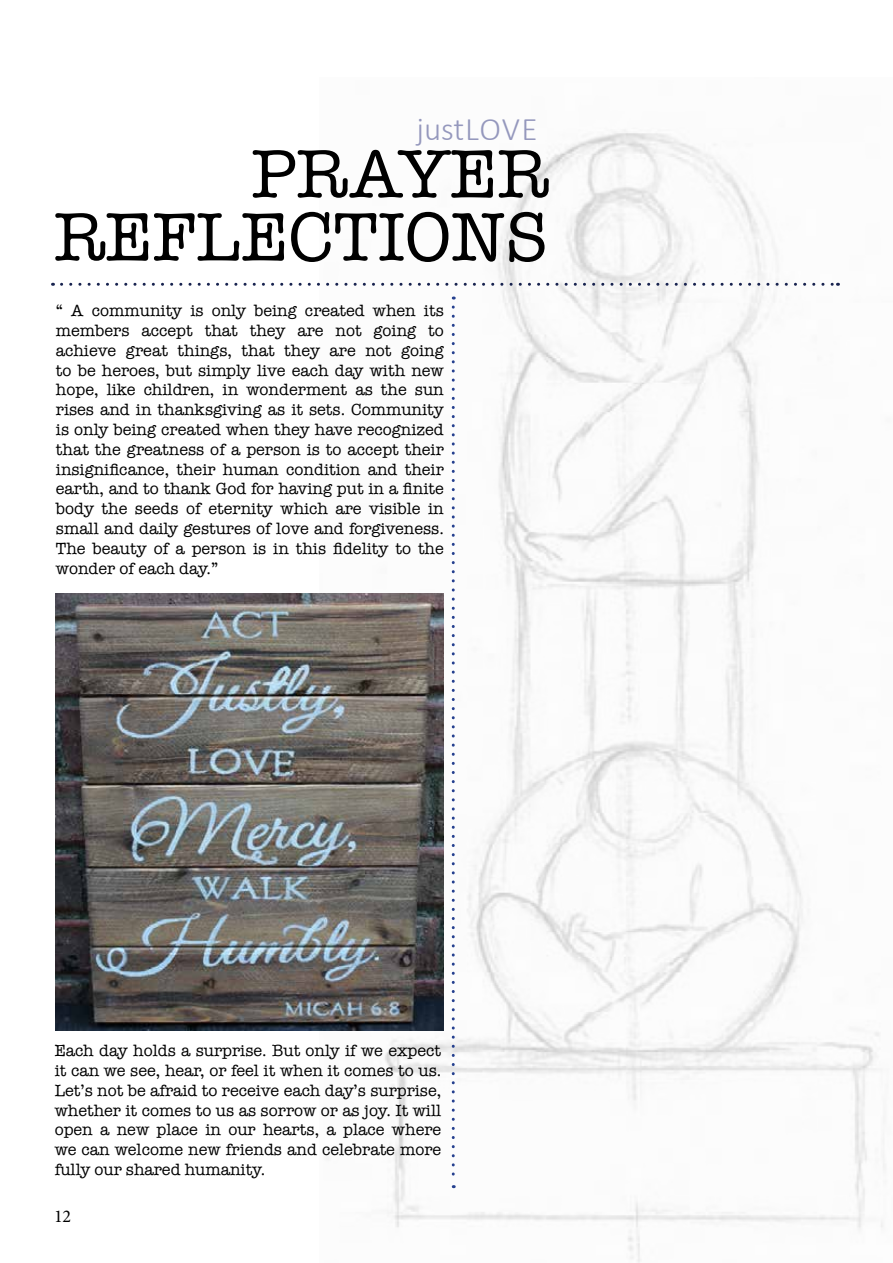
<style>
.page{position:relative;width:893px;height:1263px;background:#fff}
.page>*{position:absolute;margin:0;border:0;box-sizing:border-box;transform-origin:0 0}
.t1{font:70.5px/63px "American Typewriter";color:#000;text-align:right}
.t2{font:300 33px "Calibri";letter-spacing:.015em;color:#9598bd}
.t3{font:18px "Minion Pro";color:#000}
.t4{font:16.5px/19.8px "American Typewriter";color:#000;text-align:justify}
</style>
<div class="page">
<img style="left:319px;top:130px;width:567px;height:1133px">
<img style="left:56px;top:593px;width:388px;height:437px">
<svg style="left:452px;top:307px;width:3px;height:881px"></svg>
<svg style="left:62px;top:283px;width:776px;height:3px"></svg>
<h2 class="t2" style="left:416px;top:108px;width:123px">justLOVE</h2>
<h1 class="t1" style="left:54px;top:143px;width:496px">PRAYER<br>REFLECTIONS</h1>
<p class="t4" style="left:56px;top:301px;width:389px">“ A community is only being created when its members accept that they are not going to achieve great things, that they are not going to be heroes, but simply live each day with new hope, like children, in wonderment as the sun rises and in thanksgiving as it sets. Community is only being created when they have recognized that the greatness of a person is to accept their insignificance, their human condition and their earth, and to thank God for having put in a finite body the seeds of eternity which are visible in small and daily gestures of love and forgiveness.<br>The beauty of a person is in this fidelity to the wonder of each day.”</p>
<p class="t4" style="left:55px;top:1041px;width:388px">Each day holds a surprise. But only if we expect it can we see, hear, or feel it when it comes to us.<br>Let’s not be afraid to receive each day’s surprise, whether it comes to us as sorrow or as joy. It will open a new place in our hearts, a place where we can welcome new friends and celebrate more fully our shared humanity.</p>
<p class="t3" style="left:54px;top:1204px;width:19px">12</p>
</div>
